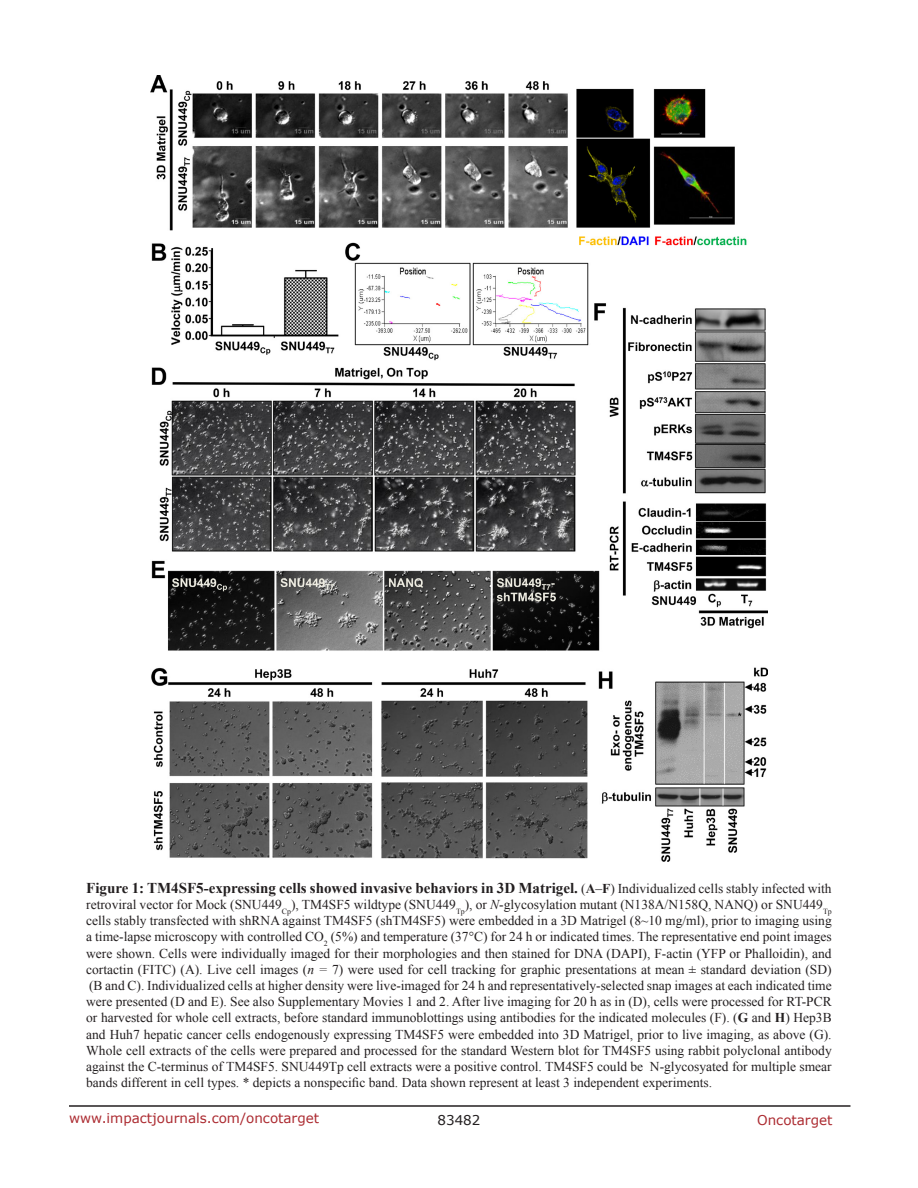
<style>
.page{position:relative;width:918px;height:1188px;background:#fff}
.page>*{position:absolute;margin:0;border:0;box-sizing:border-box;transform-origin:0 0}
.FigureText{font:700 15px "Times New Roman";color:#231f20}
.FigureText-2{font:13.5px/16.2px "Times New Roman";color:#231f20;text-align:justify}
.t1{font:13.5px "Verdana";color:#ac2b31}
.t2{font:13.5px "Verdana";color:#231f20}
.s1{font-weight:400;font-size:13.5px}
.s2{font-size:13.5px}
.s3{font-style:italic}
.s4{font-weight:700}
</style>
<div class="page">
<hr style="left:69px;top:1105px;width:781px;height:2px;background:#231f20">
<img style="left:150px;top:76px;width:618px;height:786px">
<p class="FigureText" style="left:86px;top:877px;width:747px">Figure 1: TM4SF5-expressing cells showed invasive behaviors in 3D Matrigel. <span class="s1">(</span><span class="s2">A</span><span class="s1">–</span><span class="s2">F</span><span class="s1">) Individualized cells stably infected with</span></p>
<p class="FigureText-2" style="left:86px;top:896px;width:747px">retroviral vector for Mock (SNU449<sub>Cp</sub>), TM4SF5 wildtype (SNU449<sub>Tp</sub>), or <span class="s3">N</span>-glycosylation mutant (N138A/N158Q, NANQ) or SNU449<sub>Tp </sub>cells stably transfected with shRNA against TM4SF5 (shTM4SF5) were embedded in a 3D Matrigel (8~10 mg/ml), prior to imaging using a time-lapse microscopy with controlled CO<sub>2</sub> (5%) and temperature (37°C) for 24 h or indicated times. The representative end point images were shown. Cells were individually imaged for their morphologies and then stained for DNA (DAPI), F-actin (YFP or Phalloidin), and cortactin (FITC) (A). Live cell images (<span class="s3">n =</span> 7) were used for cell tracking for graphic presentations at mean ± standard deviation (SD) (B and C). Individualized cells at higher density were live-imaged for 24 h and representatively-selected snap images at each indicated time were presented (D and E). See also Supplementary Movies 1 and 2. After live imaging for 20 h as in (D), cells were processed for RT-PCR or harvested for whole cell extracts, before standard immunoblottings using antibodies for the indicated molecules (F). (<span class="s4">G</span> and <span class="s4">H</span>) Hep3B and Huh7 hepatic cancer cells endogenously expressing TM4SF5 were embedded into 3D Matrigel, prior to live imaging, as above (G).<br>Whole cell extracts of the cells were prepared and processed for the standard Western blot for TM4SF5 using rabbit polyclonal antibody against the C-terminus of TM4SF5. SNU449Tp cell extracts were a positive control. TM4SF5 could be N-glycosyated for multiple smear bands different in cell types. * depicts a nonspecific band. Data shown represent at least 3 independent experiments.</p>
<p class="t1" style="left:69px;top:1109px;width:252px">www.impactjournals.com/oncotarget</p>
<p class="t2" style="left:438px;top:1111px;width:44px">83482</p>
<p class="t1" style="left:757px;top:1111px;width:77px">Oncotarget</p>
</div>
